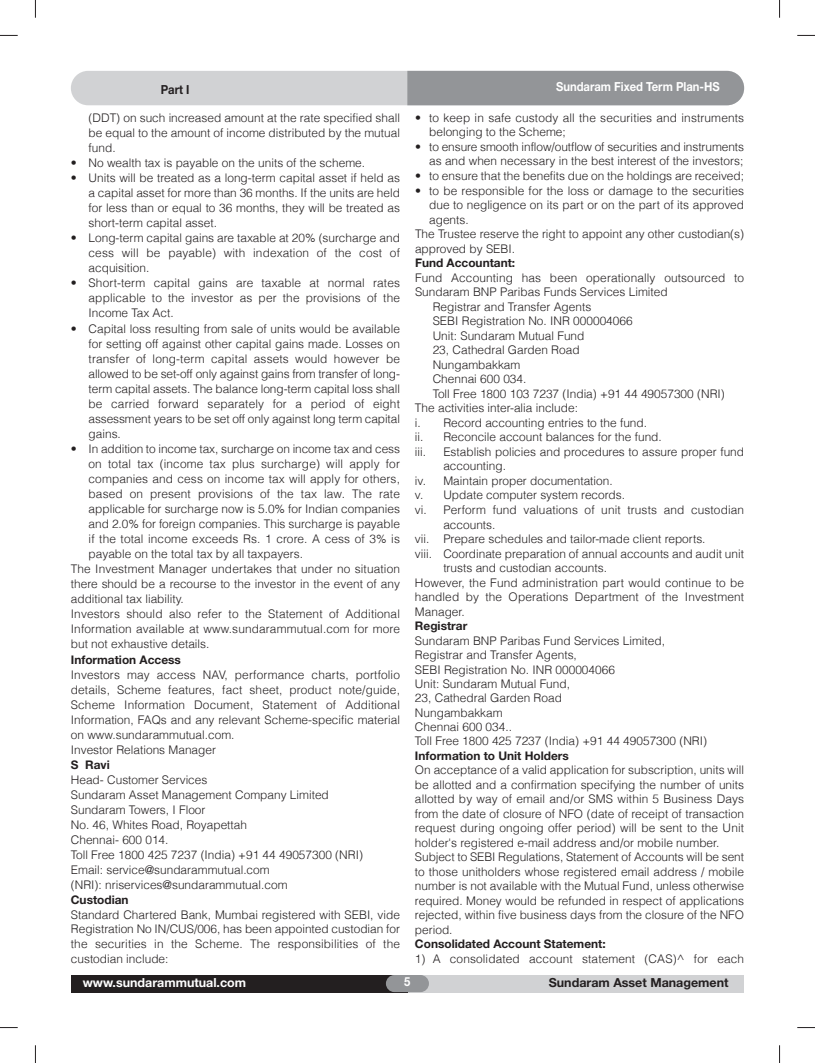
<style>
.page{position:relative;width:815px;height:1063px;background:#fff}
.page>*{position:absolute;margin:0;border:0;box-sizing:border-box;transform-origin:0 0}
.t1{font:700 12.5px "Helvetica Neue";color:#fff;scale:.9 1}
.t2{font:700 12.5px "Helvetica Neue";color:#231f20}
.t3{font:700 12.5px "Helvetica Neue";color:#fff}
.t4{font:700 12.5px "Helvetica Neue";color:#231f20;scale:.9 1}
.t5{font:300 11.88px/15px "Helvetica";color:#231f20;text-align:justify}
.t6{font:700 11.88px "Helvetica Neue";color:#231f20}
</style>
<div class="page">
<svg style="left:35px;top:0;width:1px;height:18px"></svg>
<svg style="left:0;top:35px;width:18px;height:1px"></svg>
<svg style="left:0;top:1027px;width:18px;height:1px"></svg>
<svg style="left:797px;top:35px;width:18px;height:1px"></svg>
<svg style="left:797px;top:1027px;width:18px;height:1px"></svg>
<svg style="left:779px;top:0;width:1px;height:18px"></svg>
<svg style="left:35px;top:1045px;width:1px;height:18px"></svg>
<svg style="left:779px;top:1045px;width:1px;height:18px"></svg>
<div style="left:407px;top:975px;width:337px;height:17px;background:#d1d2d4"></div>
<div style="left:71px;top:975px;width:336px;height:17px;background:#231f20"></div>
<div style="left:386px;top:975px;width:43px;height:17px;background:#939598;border-radius:9px"></div>
<div style="left:71px;top:71px;width:673px;height:34px;background:#d1d2d4;border-radius:17px"></div>
<div style="left:407px;top:71px;width:337px;height:34px;background:#939598"></div>
<p class="t4" style="left:161px;top:85px;width:33px">Part I</p>
<p class="t1" style="left:556px;top:82px;width:183px">Sundaram Fixed Term Plan-HS</p>
<p class="t5" style="left:89px;top:111px;width:313px">(DDT) on such increased amount at the rate specified shall be equal to the amount of income distributed by the mutual fund.</p>
<p class="t5" style="left:71px;top:156px;width:296px">• No wealth tax is payable on the units of the scheme.</p>
<p class="t5" style="left:89px;top:171px;width:313px;text-indent:-18px">• Units will be treated as a long-term capital asset if held as a capital asset for more than 36 months. If the units are held for less than or equal to 36 months, they will be treated as short-term capital asset.</p>
<p class="t5" style="left:89px;top:232px;width:313px;text-indent:-18px">• Long-term capital gains are taxable at 20% (surcharge and cess will be payable) with indexation of the cost of acquisition.</p>
<p class="t5" style="left:89px;top:277px;width:313px;text-indent:-18px">• Short-term capital gains are taxable at normal rates applicable to the investor as per the provisions of the Income Tax Act.</p>
<p class="t5" style="left:89px;top:322px;width:313px;text-indent:-18px">• Capital loss resulting from sale of units would be available for setting off against other capital gains made. Losses on transfer of long-term capital assets would however be allowed to be set-off only against gains from transfer of long&shy;term capital assets. The balance long-term capital loss shall be carried forward separately for a period of eight assessment years to be set off only against long term capital gains.</p>
<p class="t5" style="left:71px;top:442px;width:331px">• In addition to income tax, surcharge on income tax and cess</p>
<p class="t5" style="left:89px;top:457px;width:313px">on total tax (income tax plus surcharge) will apply for</p>
<p class="t5" style="left:89px;top:472px;width:313px">companies and cess on income tax will apply for others,</p>
<p class="t5" style="left:89px;top:487px;width:313px">based on present provisions of the tax law. The rate</p>
<p class="t5" style="left:89px;top:502px;width:313px">applicable for surcharge now is 5.0% for Indian companies</p>
<p class="t5" style="left:89px;top:517px;width:313px">and 2.0% for foreign companies. This surcharge is payable</p>
<p class="t5" style="left:89px;top:532px;width:313px">if the total income exceeds Rs. 1 crore. A cess of 3% is</p>
<p class="t5" style="left:89px;top:547px;width:216px">payable on the total tax by all taxpayers.</p>
<p class="t5" style="left:71px;top:563px;width:331px">The Investment Manager undertakes that under no situation</p>
<p class="t5" style="left:71px;top:578px;width:331px">there should be a recourse to the investor in the event of any</p>
<p class="t5" style="left:71px;top:593px;width:115px">additional tax liability.</p>
<p class="t5" style="left:71px;top:608px;width:331px">Investors should also refer to the Statement of Additional</p>
<p class="t5" style="left:71px;top:623px;width:331px">Information available at www.sundarammutual.com for more</p>
<p class="t5" style="left:71px;top:638px;width:140px">but not exhaustive details.</p>
<p class="t6" style="left:71px;top:655px;width:112px">Information Access</p>
<p class="t5" style="left:71px;top:668px;width:331px;text-align:left">Investors may access NAV, performance charts, portfolio details, Scheme features, fact sheet, product note/guide, Scheme Information Document, Statement of Additional Information, FAQs and any relevant Scheme-specific material on www.sundarammutual.com.<br>Investor Relations Manager</p>
<p class="t6" style="left:71px;top:760px;width:40px">S Ravi</p>
<p class="t5" style="left:71px;top:773px;width:294px;text-align:left">Head- Customer Services<br>Sundaram Asset Management Company Limited Sundaram Towers, I Floor<br>No. 46, Whites Road, Royapettah<br>Chennai- 600 014.<br>Toll Free 1800 425 7237 (India) +91 44 49057300 (NRI)<br>Email: service@sundarammutual.com<br>(NRI): nriservices@sundarammutual.com</p>
<p class="t6" style="left:71px;top:895px;width:59px">Custodian</p>
<p class="t5" style="left:71px;top:908px;width:331px;line-height:14.6px">Standard Chartered Bank, Mumbai registered with SEBI, vide Registration No IN/CUS/006, has been appointed custodian for the securities in the Scheme. The responsibilities of the custodian include:</p>
<p class="t5" style="left:429px;top:111px;width:316px;line-height:14.5px;text-indent:-14px">• to keep in safe custody all the securities and instruments belonging to the Scheme;</p>
<p class="t5" style="left:415px;top:140px;width:331px;line-height:14.5px;text-align:right">• to ensure smooth inflow/outflow of securities and instruments as and when necessary in the best interest of the investors;</p>
<p class="t5" style="left:415px;top:169px;width:331px">• to ensure that the benefits due on the holdings are received;</p>
<p class="t5" style="left:415px;top:184px;width:331px">• to be responsible for the loss or damage to the securities</p>
<p class="t5" style="left:429px;top:198px;width:316px">due to negligence on its part or on the part of its approved</p>
<p class="t5" style="left:429px;top:213px;width:41px">agents.</p>
<p class="t5" style="left:415px;top:227px;width:331px">The Trustee reserve the right to appoint any other custodian(s)</p>
<p class="t5" style="left:415px;top:242px;width:102px">approved by SEBI.</p>
<p class="t6" style="left:415px;top:259px;width:102px">Fund Accountant:</p>
<p class="t5" style="left:415px;top:271px;width:331px">Fund Accounting has been operationally outsourced to</p>
<p class="t5" style="left:415px;top:285px;width:254px">Sundaram BNP Paribas Funds Services Limited</p>
<p class="t5" style="left:433px;top:300px;width:160px">Registrar and Transfer Agents</p>
<p class="t5" style="left:433px;top:315px;width:201px">SEBI Registration No. INR 000004066</p>
<p class="t5" style="left:433px;top:329px;width:153px">Unit: Sundaram Mutual Fund</p>
<p class="t5" style="left:433px;top:344px;width:148px">23, Cathedral Garden Road</p>
<p class="t5" style="left:433px;top:358px;width:89px">Nungambakkam</p>
<p class="t5" style="left:433px;top:373px;width:95px">Chennai 600 034.</p>
<p class="t5" style="left:433px;top:387px;width:294px">Toll Free 1800 103 7237 (India) +91 44 49057300 (NRI)</p>
<p class="t5" style="left:415px;top:402px;width:165px">The activities inter-alia include:</p>
<p class="t5" style="left:415px;top:416px;width:234px">i. Record accounting entries to the fund.</p>
<p class="t5" style="left:415px;top:431px;width:248px">ii. Reconcile account balances for the fund.</p>
<p class="t5" style="left:415px;top:445px;width:13px">iii.</p>
<p class="t5" style="left:443px;top:445px;width:302px">Establish policies and procedures to assure proper fund</p>
<p class="t5" style="left:443px;top:460px;width:64px">accounting.</p>
<p class="t5" style="left:415px;top:474px;width:199px">iv. Maintain proper documentation.</p>
<p class="t5" style="left:415px;top:489px;width:212px">v. Update computer system records.</p>
<p class="t5" style="left:415px;top:503px;width:331px">vi. Perform fund valuations of unit trusts and custodian</p>
<p class="t5" style="left:443px;top:518px;width:54px">accounts.</p>
<p class="t5" style="left:415px;top:532px;width:292px">vii. Prepare schedules and tailor-made client reports.</p>
<p class="t5" style="left:415px;top:547px;width:331px">viii. Coordinate preparation of annual accounts and audit unit</p>
<p class="t5" style="left:443px;top:561px;width:165px">trusts and custodian accounts.</p>
<p class="t5" style="left:415px;top:576px;width:331px">However, the Fund administration part would continue to be</p>
<p class="t5" style="left:415px;top:590px;width:331px">handled by the Operations Department of the Investment</p>
<p class="t5" style="left:415px;top:605px;width:51px">Manager.</p>
<p class="t6" style="left:415px;top:622px;width:54px">Registrar</p>
<p class="t5" style="left:415px;top:634px;width:294px;line-height:14.4px;text-align:left">Sundaram BNP Paribas Fund Services Limited,<br>Registrar and Transfer Agents,<br>SEBI Registration No. INR 000004066<br>Unit: Sundaram Mutual Fund,<br>23, Cathedral Garden Road<br>Nungambakkam<br>Chennai 600 034..<br>Toll Free 1800 425 7237 (India) +91 44 49057300 (NRI)</p>
<p class="t6" style="left:415px;top:751px;width:155px">Information to Unit Holders</p>
<p class="t5" style="left:415px;top:764px;width:331px;line-height:14.5px;text-align:left">On acceptance of a valid application for subscription, units will be allotted and a confirmation specifying the number of units allotted by way of email and/or SMS within 5 Business Days from the date of closure of NFO (date of receipt of transaction request during ongoing offer period) will be sent to the Unit holder's registered e-mail address and/or mobile number.<br>Subject to SEBI Regulations, Statement of Accounts will be sent to those unitholders whose registered email address / mobile number is not available with the Mutual Fund, unless otherwise required. Money would be refunded in respect of applications rejected, within five business days from the closure of the NFO period.</p>
<p class="t6" style="left:415px;top:940px;width:192px">Consolidated Account Statement:</p>
<p class="t5" style="left:415px;top:952px;width:331px">1) A consolidated account statement (CAS)^ for each</p>
<p class="t3" style="left:83px;top:978px;width:165px">www.sundarammutual.com</p>
<p class="t1" style="left:404px;top:977px;width:8px">5</p>
<p class="t2" style="left:549px;top:978px;width:181px">Sundaram Asset Management</p>
</div>
